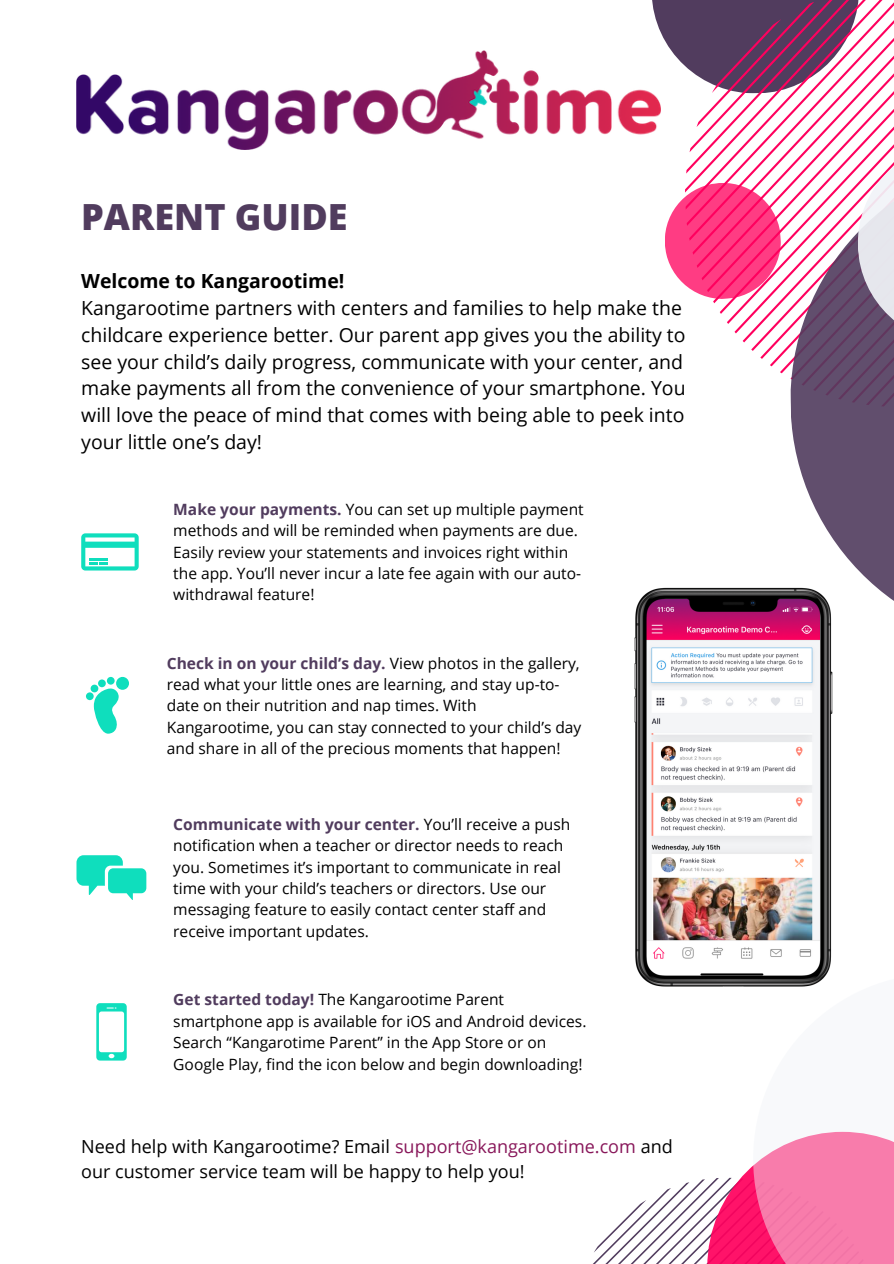
<style>
.page{position:relative;width:894px;height:1264px;background:#fff}
.page>*{position:absolute;margin:0;border:0;box-sizing:border-box;transform-origin:0 0}
.t1{font:800 36px "Open Sans";color:#513c5e}
.t2{font:19.5px/26.7px "Open Sans";color:#000}
.t3{font:700 19.5px "Open Sans";color:#000}
.t4{font:18px/24.8px "Open Sans";color:#000}
.t5{font:15.6px/21.5px "Open Sans";color:#000}
.s1{font-weight:700;color:#513c5e}
.s2{color:#88175a}
</style>
<div class="page">
<img style="left:76px;top:50px;width:572px;height:99px">
<svg style="left:594px;top:1131px;width:299px;height:132px"></svg>
<svg style="left:790px;top:407px;width:103px;height:193px;fill:#614e6d"></svg>
<svg style="left:648px;top:0;width:245px;height:407px"></svg>
<img style="left:634px;top:577px;width:237px;height:410px">
<svg style="left:94px;top:688px;width:26px;height:45px"></svg>
<div style="left:86px;top:692px;width:8px;height:8px;background:#0fdebd;border-radius:50%"></div>
<div style="left:91px;top:684px;width:7px;height:8px;background:#0fdebd;border-radius:50%"></div>
<div style="left:98px;top:679px;width:8px;height:8px;background:#0fdebd;border-radius:50%"></div>
<div style="left:107px;top:677px;width:8px;height:7px;background:#0fdebd;border-radius:50%"></div>
<div style="left:116px;top:677px;width:13px;height:12px;background:#0fdebd;border-radius:50%"></div>
<svg style="left:76px;top:855px;width:70px;height:45px"></svg>
<svg style="left:81px;top:533px;width:58px;height:37px"></svg>
<svg style="left:96px;top:1003px;width:31px;height:57px"></svg>
<h1 class="t1" style="left:81px;top:191px;width:268px">PARENT GUIDE</h1>
<p class="t3" style="left:81px;top:267px;width:264px">Welcome to Kangarootime!</p>
<p class="t2" style="left:81px;top:294px;width:605px">Kangarootime partners with centers and families to help make the childcare experience better. Our parent app gives you the ability to see your child’s daily progress, communicate with your center, and make payments all from the convenience of your smartphone. You will love the peace of mind that comes with being able to peek into your little one’s day!</p>
<p class="t5" style="left:173px;top:498px;width:412px"><span class="s1">Make your payments.</span> You can set up multiple payment methods and will be reminded when payments are due.<br>Easily review your statements and invoices right within the app. You’ll never incur a late fee again with our auto&shy;withdrawal feature!</p>
<p class="t5" style="left:167px;top:651px;width:416px"><span class="s1">Check in on your child’s day.</span> View photos in the gallery, read what your little ones are learning, and stay up-to&shy;date on their nutrition and nap times. With Kangarootime, you can stay connected to your child’s day and share in all of the precious moments that happen!</p>
<p class="t5" style="left:173px;top:813px;width:398px"><span class="s1">Communicate with your center.</span> You’ll receive a push notification when a teacher or director needs to reach you. Sometimes it’s important to communicate in real time with your child’s teachers or directors. Use our messaging feature to easily contact center staff and receive important updates.</p>
<p class="t5" style="left:173px;top:988px;width:414px"><span class="s1">Get started today!</span> The Kangarootime Parent smartphone app is available for iOS and Android devices.<br>Search “Kangarotime Parent” in the App Store or on Google Play, find the icon below and begin downloading!</p>
<p class="t4" style="left:81px;top:1133px;width:593px">Need help with Kangarootime? Email <span class="s2">support@kangarootime.com</span> and our customer service team will be happy to help you!</p>
</div>
